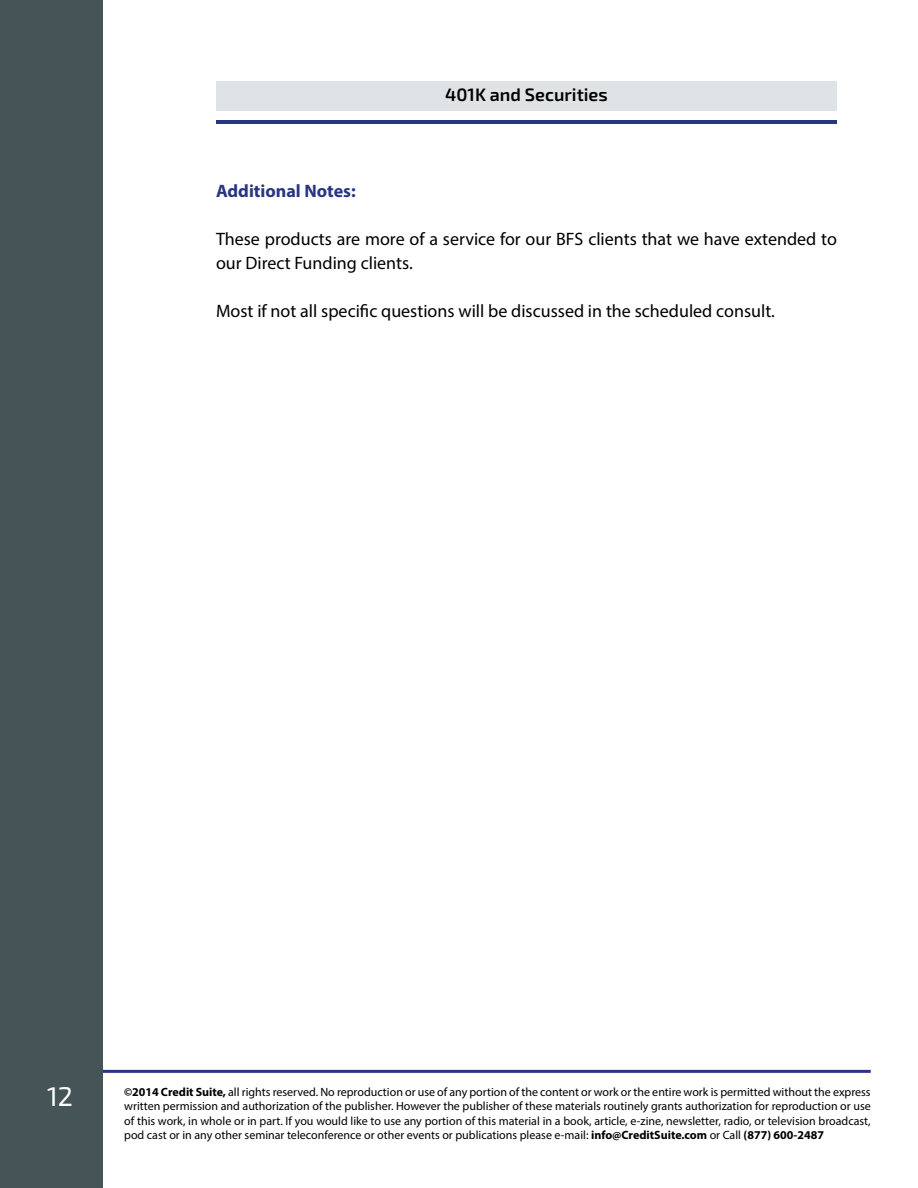
<style>
.page{position:relative;width:918px;height:1188px;background:#fff}
.page>*{position:absolute;margin:0;border:0;box-sizing:border-box;transform-origin:0 0}
.t1{font:27px "Exo 2.0";color:#fff}
.t2{font:18px/24px "Myriad Pro";color:#000}
.t3{font:600 18px "Exo 2.0";color:#000}
.t4{font:700 18px "Myriad Pro";color:#283583}
.t5{font:12px/14.4px "Myriad Pro";color:#000;text-align:justify}
.s1{font-weight:700}
</style>
<div class="page">
<div style="left:216px;top:81px;width:621px;height:29px;background:#dfe3e6"></div>
<div style="left:0;top:0;width:103px;height:1188px;background:#455456"></div>
<hr style="left:103px;top:1070px;width:768px;height:3px;background:#283583">
<hr style="left:216px;top:120px;width:621px;height:4px;background:#283583">
<h2 class="t3" style="left:445px;top:84px;width:164px">401K and Securities</h2>
<h2 class="t4" style="left:216px;top:179px;width:141px">Additional Notes:</h2>
<h2 class="t2" style="left:216px;top:227px;width:622px">These products are more of a service for our BFS clients that we have extended to our Direct Funding clients.</h2>
<h2 class="t2" style="left:216px;top:299px;width:561px">Most if not all specific questions will be discussed in the scheduled consult.</h2>
<h1 class="t1" style="left:47px;top:1080px;width:27px">12</h1>
<p class="t5" style="left:124px;top:1084px;width:748px"><span class="s1">©2014 Credit Suite,</span> all rights reserved. No reproduction or use of any portion of the content or work or the entire work is permitted without the express written permission and authorization of the publisher. However the publisher of these materials routinely grants authorization for reproduction or use of this work, in whole or in part. If you would like to use any portion of this material in a book, article, e-zine, newsletter, radio, or television broadcast, pod cast or in any other seminar teleconference or other events or publications please e-mail: <span class="s1">info@CreditSuite.com</span> or Call <span class="s1">(877) 600-2487</span></p>
</div>
